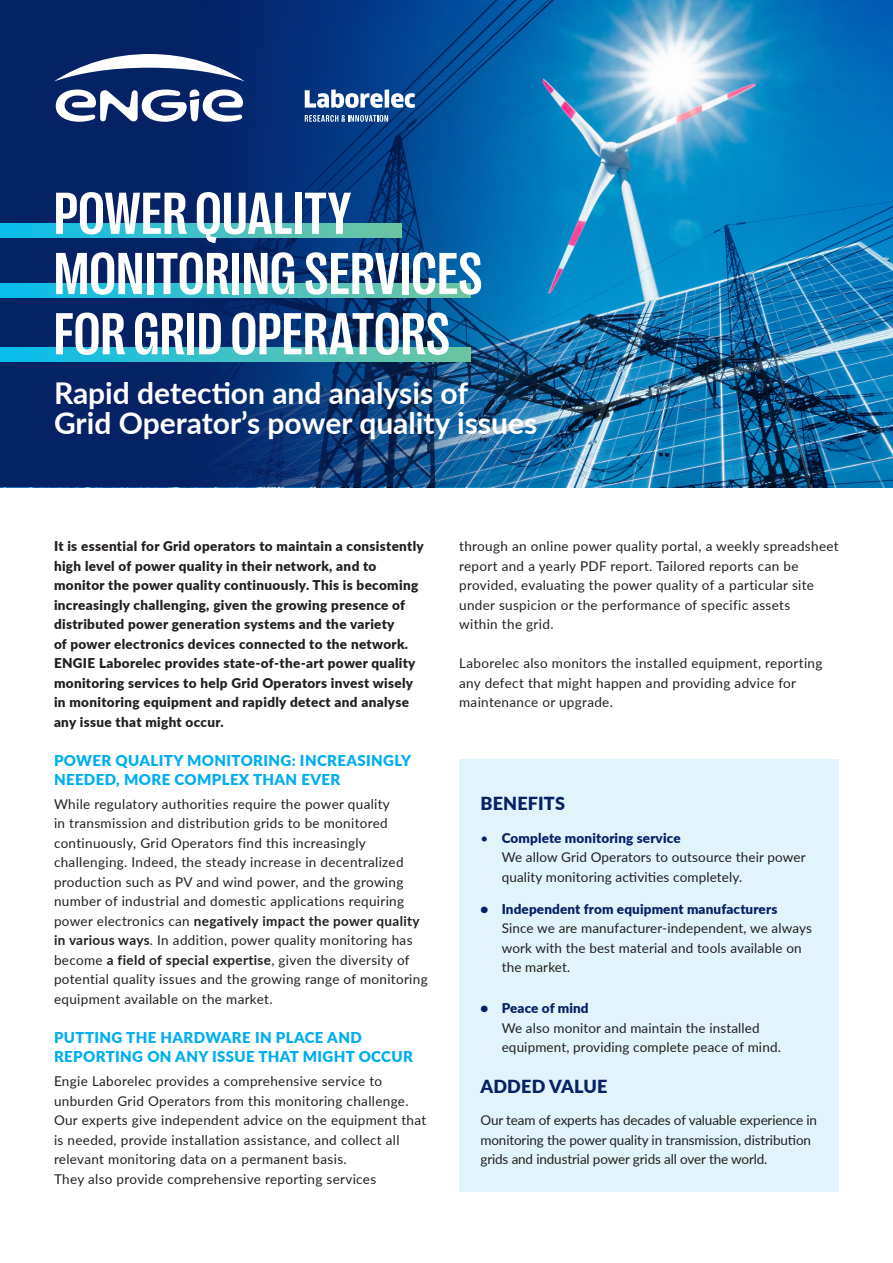
<style>
.page{position:relative;width:893px;height:1263px;background:#fff}
.page>*{position:absolute;margin:0;border:0;box-sizing:border-box;transform-origin:0 0}
.t1{font:700 condensed 60.3px/60.3px "Right Grotesk";letter-spacing:.01em;color:#fff}
.t2{font:700 30px/30px "Lato";color:#fff}
.t3{font:900 18px "Lato";letter-spacing:.01em;color:#052265}
.t4{font:900 15px/19.5px "Lato";letter-spacing:.025em;color:#00aeef}
.t5{font:13.5px/19.5px "Lato";letter-spacing:.025em;color:#231f20}
.t6{font:900 13.5px/19.5px "Lato";letter-spacing:.025em;color:#231f20}
.t7{font:13.5px/19.5px "Lato";letter-spacing:-.01em;color:#231f20}
.s1{font-weight:700}
.s2{color:#052265}
.s3{font-weight:900;color:#052265}
</style>
<div class="page">
<svg style="left:0;top:0;width:893px;height:487px;background:#135a96"></svg>
<div style="left:459px;top:759px;width:380px;height:432px;background:#e1f4fc"></div>
<svg style="left:0;top:348px;width:470px;height:14px;background:#3dc0c6"></svg>
<svg style="left:0;top:284px;width:470px;height:14px;background:#3dc0c6"></svg>
<svg style="left:0;top:223px;width:401px;height:14px;background:#3dc0c5"></svg>
<svg style="left:305px;top:90px;width:78px;height:18px"></svg>
<hr style="left:385px;top:90px;width:4px;height:18px;background:#fff">
<svg style="left:391px;top:93px;width:24px;height:15px"></svg>
<svg style="left:305px;top:115px;width:83px;height:7px"></svg>
<svg style="left:54px;top:54px;width:191px;height:71px"></svg>
<p class="t1" style="left:54px;top:183px;width:430px">POWER QUALITY<br>MONITORING SERVICES<br>FOR GRID OPERATORS</p>
<p class="t2" style="left:54px;top:376px;width:485px">Rapid detection and analysis of<br>Grid Operator’s power quality issues</p>
<p class="t6" style="left:54px;top:536px;width:371px">It is essential for Grid operators to maintain a consistently high level of power quality in their network, and to monitor the power quality continuously. This is becoming increasingly challenging, given the growing presence of distributed power generation systems and the variety<br>of power electronics devices connected to the network.<br>ENGIE Laborelec provides state-of-the-art power quality monitoring services to help Grid Operators invest wisely in monitoring equipment and rapidly detect and analyse any issue that might occur.</p>
<p class="t4" style="left:54px;top:750px;width:359px">POWER QUALITY MONITORING: INCREASINGLY<br>NEEDED, MORE COMPLEX THAN EVER</p>
<p class="t5" style="left:54px;top:794px;width:375px">While regulatory authorities require the power quality<br>in transmission and distribution grids to be monitored continuously, Grid Operators find this increasingly challenging. Indeed, the steady increase in decentralized production such as PV and wind power, and the growing number of industrial and domestic applications requiring power electronics can <span class="s1">negatively impact the power quality in various ways</span>. In addition, power quality monitoring has become <span class="s1">a field of special expertise</span>, given the diversity of potential quality issues and the growing range of monitoring equipment available on the market.</p>
<p class="t4" style="left:54px;top:1027px;width:360px">PUTTING THE HARDWARE IN PLACE AND<br>REPORTING ON ANY ISSUE THAT MIGHT OCCUR</p>
<p class="t5" style="left:54px;top:1071px;width:374px">Engie Laborelec provides a comprehensive service to unburden Grid Operators from this monitoring challenge.<br>Our experts give independent advice on the equipment that is needed, provide installation assistance, and collect all relevant monitoring data on a permanent basis.<br>They also provide comprehensive reporting services</p>
<p class="t5" style="left:459px;top:536px;width:381px">through an online power quality portal, a weekly spreadsheet report and a yearly PDF report. Tailored reports can be provided, evaluating the power quality of a particular site under suspicion or the performance of specific assets<br>within the grid.</p>
<p class="t5" style="left:459px;top:653px;width:365px">Laborelec also monitors the installed equipment, reporting any defect that might happen and providing advice for maintenance or upgrade.</p>
<p class="t3" style="left:480px;top:790px;width:86px">BENEFITS</p>
<p class="t5" style="left:502px;top:827px;width:305px;text-indent:-21px"><span class="s2">•</span> <span class="s3">Complete monitoring service<br></span>We allow Grid Operators to outsource their power quality monitoring activities completely.</p>
<p class="t5" style="left:502px;top:899px;width:312px;text-indent:-21px"><span class="s3">• Independent from equipment manufacturers </span>Since we are manufacturer-independent, we always work with the best material and tools available on the market.</p>
<p class="t5" style="left:502px;top:998px;width:281px;text-indent:-21px"><span class="s3">• Peace of mind<br></span>We also monitor and maintain the installed equipment, providing complete peace of mind.</p>
<p class="t3" style="left:480px;top:1073px;width:128px">ADDED VALUE</p>
<p class="t7" style="left:480px;top:1110px;width:338px">Our team of experts has decades of valuable experience in monitoring the power quality in transmission, distribution grids and industrial power grids all over the world.</p>
</div>
